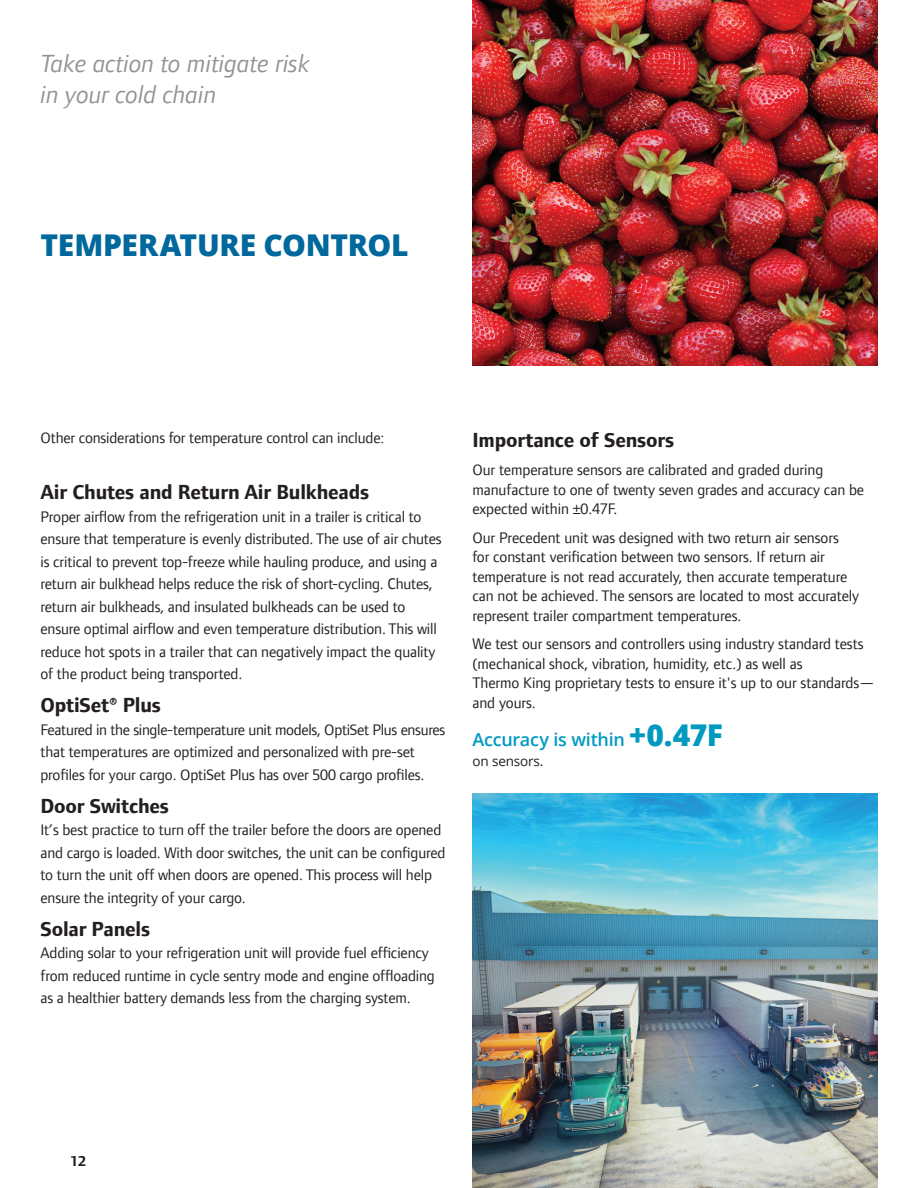
<style>
.page{position:relative;width:918px;height:1188px;background:#fff}
.page>*{position:absolute;margin:0;border:0;box-sizing:border-box;transform-origin:0 0}
.t1{font:800 30px "Open Sans";letter-spacing:-.01em;color:#00689c}
.t2{font:italic 25.5px/30.6px "Foundry Form Sans";color:#919396}
.t3{font:700 21px "Foundry Form Sans";letter-spacing:-.01em;color:#231f20}
.t4{font:600 18px "Open Sans";letter-spacing:-.015em;color:#009ac0}
.t5{font:15.75px/22.5px "Foundry Form Sans";letter-spacing:-.01em;color:#231f20}
.t6{font:700 15px "Foundry Form Sans";color:#231f20}
.t7{font:13.5px "Open Sans";letter-spacing:-.01em;color:#231f20}
.s1{font-weight:800;font-size:30px}
</style>
<div class="page">
<img style="left:472px;top:0;width:406px;height:366px">
<img style="left:472px;top:794px;width:406px;height:394px">
<h2 class="t2" style="left:40px;top:48px;width:271px">Take action to mitigate risk in your cold chain</h2>
<h1 class="t1" style="left:40px;top:223px;width:370px">TEMPERATURE CONTROL</h1>
<p class="t5" style="left:40px;top:427px;width:345px">Other considerations for temperature control can include:</p>
<h3 class="t3" style="left:472px;top:428px;width:203px">Importance of Sensors</h3>
<p class="t5" style="left:472px;top:460px;width:393px;line-height:19.5px">Our temperature sensors are calibrated and graded during manufacture to one of twenty seven grades and accuracy can be expected within ±0.47F.</p>
<p class="t5" style="left:472px;top:528px;width:388px;line-height:19.5px">Our Precedent unit was designed with two return air sensors for constant verification between two sensors. If return air temperature is not read accurately, then accurate temperature can not be achieved. The sensors are located to most accurately represent trailer compartment temperatures.</p>
<p class="t5" style="left:472px;top:634px;width:404px;line-height:19.5px">We test our sensors and controllers using industry standard tests (mechanical shock, vibration, humidity, etc.) as well as<br>Thermo King proprietary tests to ensure it's up to our standards— and yours.</p>
<p class="t4" style="left:472px;top:727px;width:252px">Accuracy is within <span class="s1">+0.47F</span></p>
<p class="t7" style="left:472px;top:752px;width:73px">on sensors.</p>
<h3 class="t3" style="left:40px;top:481px;width:330px">Air Chutes and Return Air Bulkheads</h3>
<p class="t5" style="left:40px;top:505px;width:403px">Proper airflow from the refrigeration unit in a trailer is critical to ensure that temperature is evenly distributed. The use of air chutes is critical to prevent top-freeze while hauling produce, and using a return air bulkhead helps reduce the risk of short-cycling. Chutes, return air bulkheads, and insulated bulkheads can be used to ensure optimal airflow and even temperature distribution. This will reduce hot spots in a trailer that can negatively impact the quality of the product being transported.</p>
<h3 class="t3" style="left:40px;top:694px;width:122px">OptiSet® Plus</h3>
<p class="t5" style="left:40px;top:718px;width:406px">Featured in the single-temperature unit models, OptiSet Plus ensures that temperatures are optimized and personalized with pre-set profiles for your cargo. OptiSet Plus has over 500 cargo profiles.</p>
<h3 class="t3" style="left:40px;top:794px;width:130px">Door Switches</h3>
<p class="t5" style="left:40px;top:819px;width:407px">It’s best practice to turn off the trailer before the doors are opened and cargo is loaded. With door switches, the unit can be configured to turn the unit off when doors are opened. This process will help ensure the integrity of your cargo.</p>
<h3 class="t3" style="left:40px;top:917px;width:111px">Solar Panels</h3>
<p class="t5" style="left:40px;top:942px;width:396px">Adding solar to your refrigeration unit will provide fuel efficiency from reduced runtime in cycle sentry mode and engine offloading as a healthier battery demands less from the charging system.</p>
<p class="t6" style="left:70px;top:1153px;width:17px">12</p>
</div>
